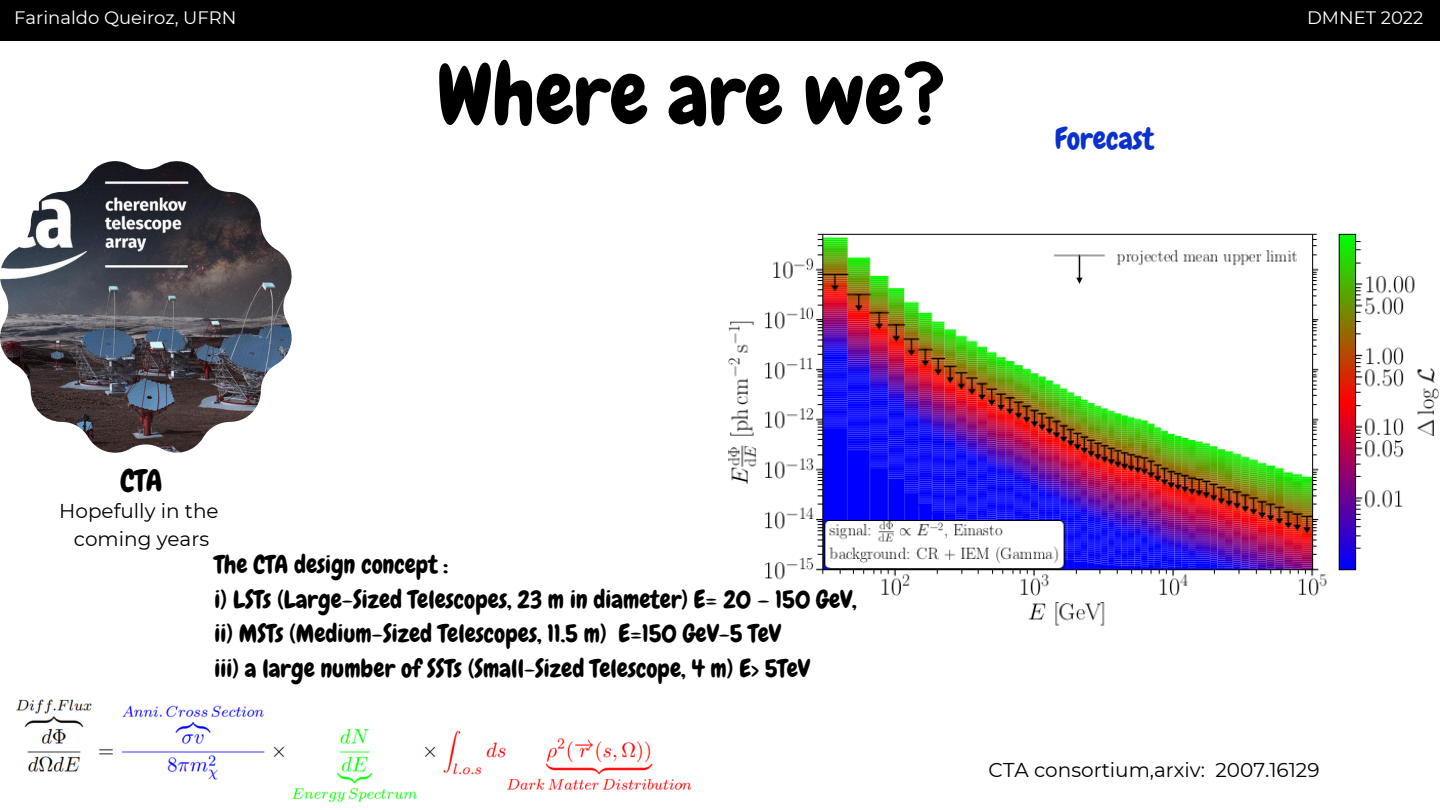
<style>
.page{position:relative;width:1440px;height:810px;background:#fff}
.page>*{position:absolute;margin:0;border:0;box-sizing:border-box;transform-origin:0 0}
.t1{font:85.4px "Chewy";color:#000}
.t2{font:30px "Chewy";color:#0931cd}
.t3{font:30px "Chewy";color:#000}
.t4{font:24.8px/34.5px "Chewy";color:#000}
.t5{font:20px/27.8px "Montserrat";color:#000;text-align:center}
.t6{font:18px "Montserrat";color:#fff}
</style>
<div class="page">
<img style="left:16px;top:699px;width:676px;height:104px">
<div style="left:0;top:0;width:1440px;height:40px;background:#000"></div>
<img style="left:728px;top:233px;width:711px;height:393px">
<img style="left:0;top:161px;width:292px;height:292px">
<p class="t6" style="left:14px;top:6px;width:224px">Farinaldo Queiroz, UFRN</p>
<p class="t6" style="left:1307px;top:6px;width:118px">DMNET 2022</p>
<h1 class="t1" style="left:437px;top:40px;width:509px">Where are we?</h1>
<p class="t2" style="left:1055px;top:120px;width:101px">Forecast</p>
<p class="t3" style="left:121px;top:461px;width:43px">CTA</p>
<p class="t5" style="left:59px;top:497px;width:161px">Hopefully in the coming years</p>
<p class="t4" style="left:215px;top:548px;width:644px">The CTA design concept :<br>i) LSTs (Large-Sized Telescopes, 23 m in diameter) E= 20 – 150 GeV, ii) MSTs (Medium-Sized Telescopes, 11.5 m) E=150 GeV-5 TeV<br>iii) a large number of SSTs (Small-Sized Telescope, 4 m) E&gt; 5TeV</p>
<p class="t5" style="left:989px;top:756px;width:332px">CTA consortium,arxiv: 2007.16129</p>
</div>
